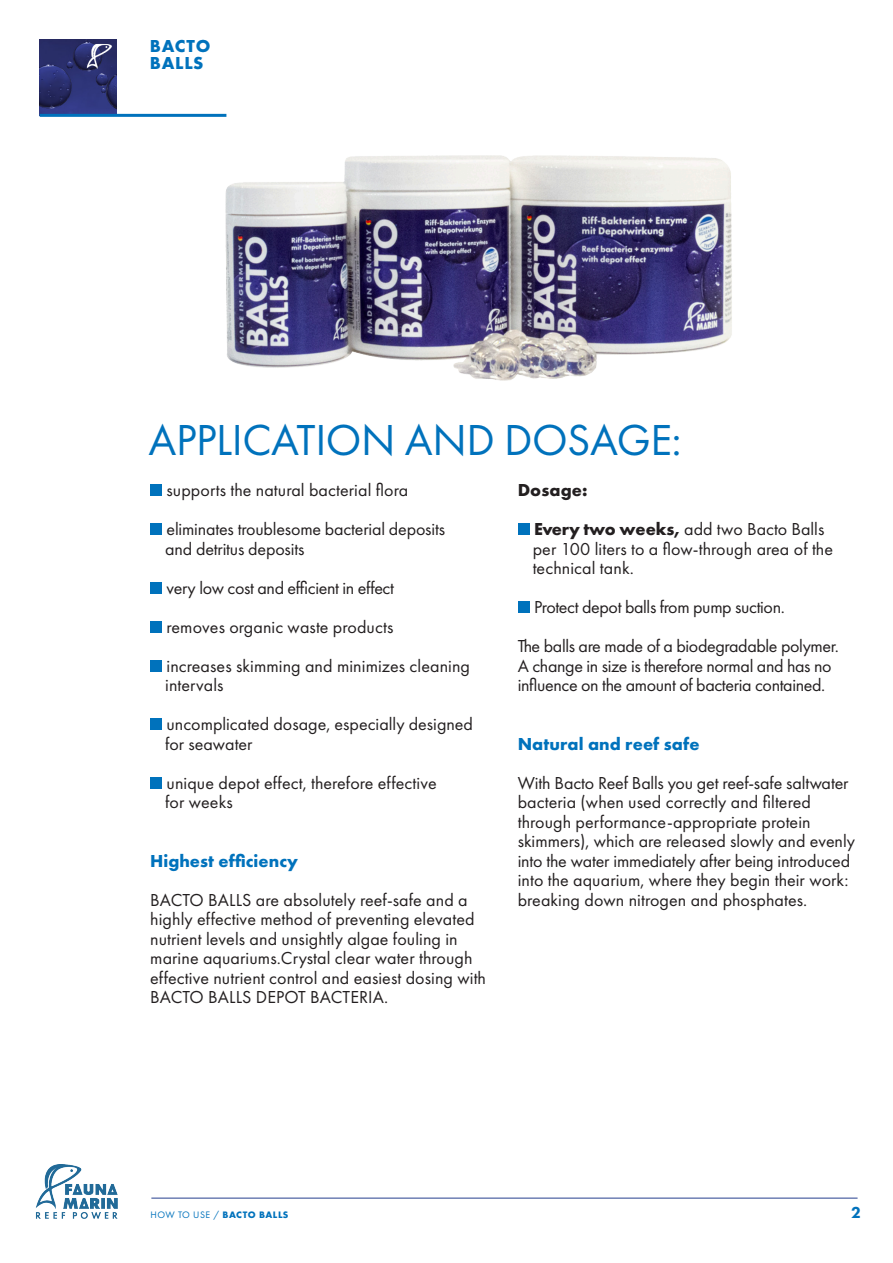
<style>
.page{position:relative;width:893px;height:1263px;background:#fff}
.page>*{position:absolute;margin:0;border:0;box-sizing:border-box;transform-origin:0 0}
.t1{font:45px "Futura PT";letter-spacing:-.01em;color:#0072bc}
.t2{font:18px/19.5px "Futura PT";letter-spacing:.005em;color:#231f20}
.t3{font:18px/19.5px "Futura PT";letter-spacing:-.02em;color:#231f20}
.t4{font:700 18px "Futura PT";letter-spacing:.005em;color:#0072bc}
.t5{font:700 18px/16.5px "Futura PT";letter-spacing:.04em;color:#0072bc}
.t6{font:700 18px "Futura PT";letter-spacing:.005em;color:#231f20}
.t7{font:800 16.5px "Futura PT";color:#0072bc}
.t8{font:700 9.75px "Futura PT";letter-spacing:.05em;color:#0072bc}
.s1{font-weight:700}
.s2{font-weight:400}
</style>
<div class="page">
<hr style="left:151px;top:1198px;width:706px;height:1px;background:#253f8e">
<img style="left:36px;top:1164px;width:82px;height:55px">
<div style="left:150px;top:484px;width:12px;height:12px;background:#0072bc"></div>
<div style="left:150px;top:523px;width:12px;height:12px;background:#0072bc"></div>
<div style="left:150px;top:582px;width:12px;height:12px;background:#0072bc"></div>
<div style="left:150px;top:621px;width:12px;height:12px;background:#0072bc"></div>
<div style="left:150px;top:660px;width:12px;height:12px;background:#0072bc"></div>
<div style="left:150px;top:718px;width:12px;height:12px;background:#0072bc"></div>
<div style="left:150px;top:777px;width:12px;height:12px;background:#0072bc"></div>
<img style="left:40px;top:39px;width:76px;height:75px">
<img style="left:225px;top:155px;width:507px;height:226px">
<hr style="left:40px;top:114px;width:186px;height:3px;background:#0072bc">
<img style="left:87px;top:44px;width:30px;height:25px">
<div style="left:518px;top:523px;width:12px;height:12px;background:#0072bc"></div>
<div style="left:518px;top:601px;width:12px;height:12px;background:#0072bc"></div>
<p class="t5" style="left:150px;top:38px;width:62px">BACTO<br>BALLS</p>
<p class="t1" style="left:149px;top:413px;width:535px">APPLICATION AND DOSAGE:</p>
<p class="t2" style="left:167px;top:480px;width:243px">supports the natural bacterial flora</p>
<p class="t2" style="left:167px;top:519px;width:280px">eliminates troublesome bacterial deposits</p>
<p class="t2" style="left:165px;top:539px;width:141px">and detritus deposits</p>
<p class="t3" style="left:167px;top:578px;width:229px">very low cost and efficient in effect</p>
<p class="t2" style="left:167px;top:617px;width:228px">removes organic waste products</p>
<p class="t2" style="left:165px;top:656px;width:306px">increases skimming and minimizes cleaning intervals</p>
<p class="t2" style="left:165px;top:714px;width:309px">uncomplicated dosage, especially designed for seawater</p>
<p class="t2" style="left:167px;top:773px;width:272px">unique depot effect, therefore effective</p>
<p class="t2" style="left:165px;top:792px;width:69px">for weeks</p>
<p class="t4" style="left:150px;top:849px;width:149px">Highest efficiency</p>
<p class="t2" style="left:150px;top:890px;width:337px">BACTO BALLS are absolutely reef-safe and a highly effective method of preventing elevated nutrient levels and unsightly algae fouling in marine aquariums.Crystal clear water through effective nutrient control and easiest dosing with</p>
<p class="t2" style="left:150px;top:987px;width:239px">BACTO BALLS DEPOT BACTERIA.</p>
<p class="t6" style="left:518px;top:479px;width:71px">Dosage:</p>
<p class="t2" style="left:534px;top:519px;width:292px"><span class="s1">Every two weeks,</span> add two Bacto Balls</p>
<p class="t2" style="left:533px;top:539px;width:302px">per 100 liters to a flow-through area of the</p>
<p class="t2" style="left:533px;top:558px;width:103px">technical tank.</p>
<p class="t3" style="left:534px;top:597px;width:252px">Protect depot balls from pump suction.</p>
<p class="t3" style="left:518px;top:636px;width:323px">The balls are made of a biodegradable polymer.<br>A change in size is therefore normal and has no influence on the amount of bacteria contained.</p>
<p class="t4" style="left:518px;top:732px;width:183px">Natural and reef safe</p>
<p class="t2" style="left:518px;top:773px;width:332px">With Bacto Reef Balls you get reef-safe saltwater</p>
<p class="t2" style="left:518px;top:792px;width:295px">bacteria (when used correctly and filtered through performance-appropriate protein</p>
<p class="t2" style="left:518px;top:831px;width:339px">skimmers), which are released slowly and evenly into the water immediately after being introduced into the aquarium, where they begin their work: breaking down nitrogen and phosphates.</p>
<p class="t8" style="left:150px;top:1209px;width:139px"><span class="s2">HOW TO USE /</span> BACTO BALLS</p>
<p class="t7" style="left:851px;top:1202px;width:11px">2</p>
</div>
